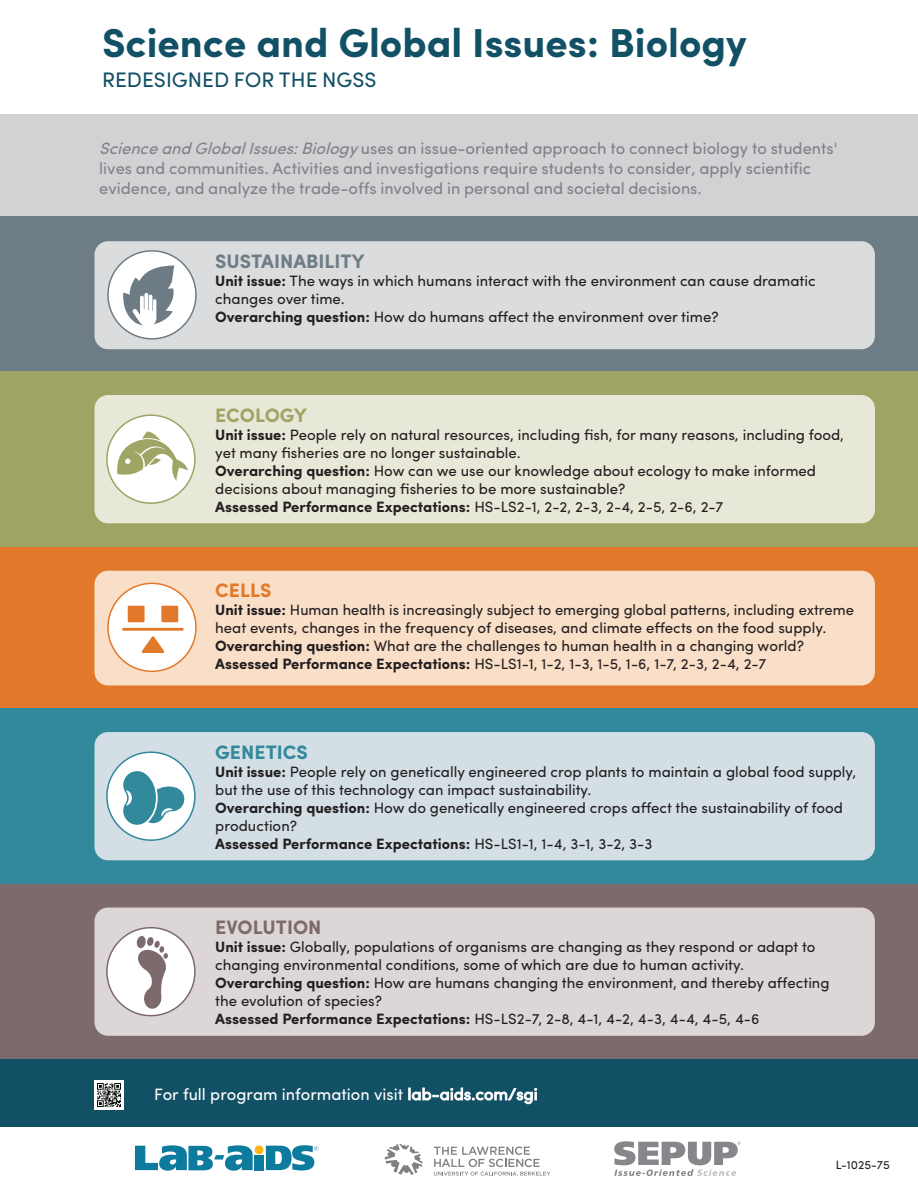
<style>
.page{position:relative;width:918px;height:1188px;background:#fff}
.page>*{position:absolute;margin:0;border:0;box-sizing:border-box;transform-origin:0 0}
.t1{font:700 40.5px "Sofia Pro";color:#125065}
.t2{font:21px "Sofia Pro";color:#125065}
.t3{font:700 19.5px "Sofia Pro";color:#6e7d85}
.t4{font:700 19.5px "Sofia Pro";color:#7d6a6d}
.t5{font:700 19.5px "Sofia Pro";color:#32899b}
.t6{font:700 19.5px "Sofia Pro";letter-spacing:-.005em;color:#9ea464}
.t7{font:700 19.5px "Sofia Pro";color:#e27829}
.t8{font:16.5px/19.8px "Sofia Pro";color:#808285}
.t9{font:16.5px "Sofia Pro";color:#fff}
.t10{font:15px/18px "Sofia Pro";color:#231f20}
.t11{font:12px "Sofia Pro";color:#231f20}
.s1{font-style:italic}
.s2{font-weight:700}
</style>
<div class="page">
<div style="left:0;top:115px;width:918px;height:101px;background:#d1d2d4"></div>
<div style="left:0;top:216px;width:918px;height:155px;background:#6e7d85"></div>
<div style="left:94px;top:241px;width:781px;height:108px;background:#dadcde;border-radius:14px"></div>
<div style="left:108px;top:251px;width:88px;height:88px;background:#fff;border-radius:50%"></div>
<svg style="left:123px;top:265px;width:52px;height:61px"></svg>
<div style="left:107px;top:250px;width:90px;height:90px;border:2px solid #6e7d85;border-radius:50%"></div>
<div style="left:0;top:371px;width:918px;height:176px;background:#9ea464"></div>
<div style="left:94px;top:395px;width:781px;height:128px;background:#e8e8d8;border-radius:14px"></div>
<div style="left:107px;top:415px;width:88px;height:88px;background:#fff;border-radius:50%"></div>
<svg style="left:114px;top:431px;width:74px;height:50px"></svg>
<div style="left:106px;top:414px;width:90px;height:90px;border:2px solid #9ea464;border-radius:50%"></div>
<div style="left:0;top:547px;width:918px;height:162px;background:#e27829"></div>
<div style="left:94px;top:571px;width:781px;height:114px;background:#f9dec8;border-radius:14px"></div>
<div style="left:108px;top:583px;width:88px;height:88px;background:#fff;border-radius:50%"></div>
<hr style="left:122px;top:628px;width:62px;height:3px;background:#e27829">
<svg style="left:142px;top:636px;width:22px;height:17px"></svg>
<div style="left:128px;top:605px;width:17px;height:17px;background:#e27829"></div>
<div style="left:161px;top:605px;width:17px;height:17px;background:#e27829"></div>
<div style="left:107px;top:583px;width:90px;height:89px;border:2px solid #e27829;border-radius:50%"></div>
<div style="left:0;top:708px;width:918px;height:176px;background:#32899b"></div>
<div style="left:94px;top:732px;width:781px;height:128px;background:#d3dfe5;border-radius:14px"></div>
<div style="left:107px;top:752px;width:88px;height:88px;background:#fff;border-radius:50%"></div>
<svg style="left:120px;top:768px;width:68px;height:59px"></svg>
<div style="left:106px;top:751px;width:90px;height:90px;border:2px solid #32899b;border-radius:50%"></div>
<div style="left:0;top:884px;width:918px;height:175px;background:#7d6a6d"></div>
<div style="left:94px;top:908px;width:781px;height:128px;background:#dcd6d6;border-radius:14px"></div>
<div style="left:107px;top:928px;width:88px;height:88px;background:#fff;border-radius:50%"></div>
<svg style="left:136px;top:936px;width:32px;height:73px"></svg>
<div style="left:106px;top:927px;width:90px;height:89px;border:2px solid #7d6a6d;border-radius:50%"></div>
<div style="left:255px;top:1145px;width:9px;height:9px;background:#fab716;border-radius:50%"></div>
<div style="left:255px;top:1155px;width:9px;height:15px;background:#0d7b9d"></div>
<svg style="left:266px;top:1145px;width:52px;height:26px"></svg>
<svg style="left:135px;top:1145px;width:118px;height:26px"></svg>
<div style="left:0;top:1059px;width:918px;height:68px;background:#125065"></div>
<svg style="left:385px;top:1144px;width:38px;height:31px"></svg>
<svg style="left:434px;top:1147px;width:116px;height:29px"></svg>
<svg style="left:614px;top:1141px;width:127px;height:35px"></svg>
<img style="left:95px;top:1080px;width:29px;height:29px">
<h1 class="t1" style="left:102px;top:12px;width:646px">Science and Global Issues: Biology</h1>
<h2 class="t2" style="left:102px;top:64px;width:276px">REDESIGNED FOR THE NGSS</h2>
<p class="t8" style="left:99px;top:137px;width:740px"><span class="s1">ScienceandGlobalIssues:Biology</span>uses an issue-oriented approach to connect biology to students' lives and communities. Activities and investigations require students to consider, apply scientific evidence, and analyze the trade-offs involved in personal and societal decisions.</p>
<h3 class="t3" style="left:215px;top:246px;width:151px">SUSTAINABILITY</h3>
<p class="t10" style="left:215px;top:271px;width:602px"><span class="s2">Unit issue:</span> The ways in which humans interact with the environment can cause dramatic changes over time.<br><span class="s2">Overarching question:</span> How do humans affect the environment over time?</p>
<h3 class="t6" style="left:215px;top:400px;width:93px">ECOLOGY</h3>
<p class="t10" style="left:215px;top:424px;width:630px"><span class="s2">Unit issue:</span> People rely on natural resources, including fish, for many reasons, including food, yet many fisheries are no longer sustainable.<br><span class="s2">Overarching question:</span> How can we use our knowledge about ecology to make informed decisions about managing fisheries to be more sustainable?<br><span class="s2">Assessed Performance Expectations:</span> HS-LS2-1, 2-2, 2-3, 2-4, 2-5, 2-6, 2-7</p>
<h3 class="t7" style="left:215px;top:576px;width:58px">CELLS</h3>
<p class="t10" style="left:215px;top:600px;width:640px"><span class="s2">Unit issue:</span> Human health is increasingly subject to emerging global patterns, including extreme heat events, changes in the frequency of diseases, and climate effects on the food supply.<br><span class="s2">Overarching question:</span> What are the challenges to human health in a changing world?<br><span class="s2">Assessed Performance Expectations:</span> HS-LS1-1, 1-2, 1-3, 1-5, 1-6, 1-7, 2-3, 2-4, 2-7</p>
<h3 class="t5" style="left:215px;top:737px;width:94px">GENETICS</h3>
<p class="t10" style="left:215px;top:761px;width:643px"><span class="s2">Unit issue:</span> People rely on genetically engineered crop plants to maintain a global food supply, but the use of this technology can impact sustainability.<br><span class="s2">Overarching question:</span> How do genetically engineered crops affect the sustainability of food production?<br><span class="s2">Assessed Performance Expectations:</span> HS-LS1-1, 1-4, 3-1, 3-2, 3-3</p>
<h3 class="t4" style="left:215px;top:912px;width:108px">EVOLUTION</h3>
<p class="t10" style="left:215px;top:937px;width:616px"><span class="s2">Unit issue:</span> Globally, populations of organisms are changing as they respond or adapt to changing environmental conditions, some of which are due to human activity.<br><span class="s2">Overarching question:</span> How are humans changing the environment, and thereby affecting the evolution of species?<br><span class="s2">Assessed Performance Expectations:</span> HS-LS2-7, 2-8, 4-1, 4-2, 4-3, 4-4, 4-5, 4-6</p>
<p class="t9" style="left:154px;top:1082px;width:385px">For full program information visit lab-aids.com/sgi</p>
<p class="t11" style="left:836px;top:1156px;width:56px">L-1025-75</p>
</div>
